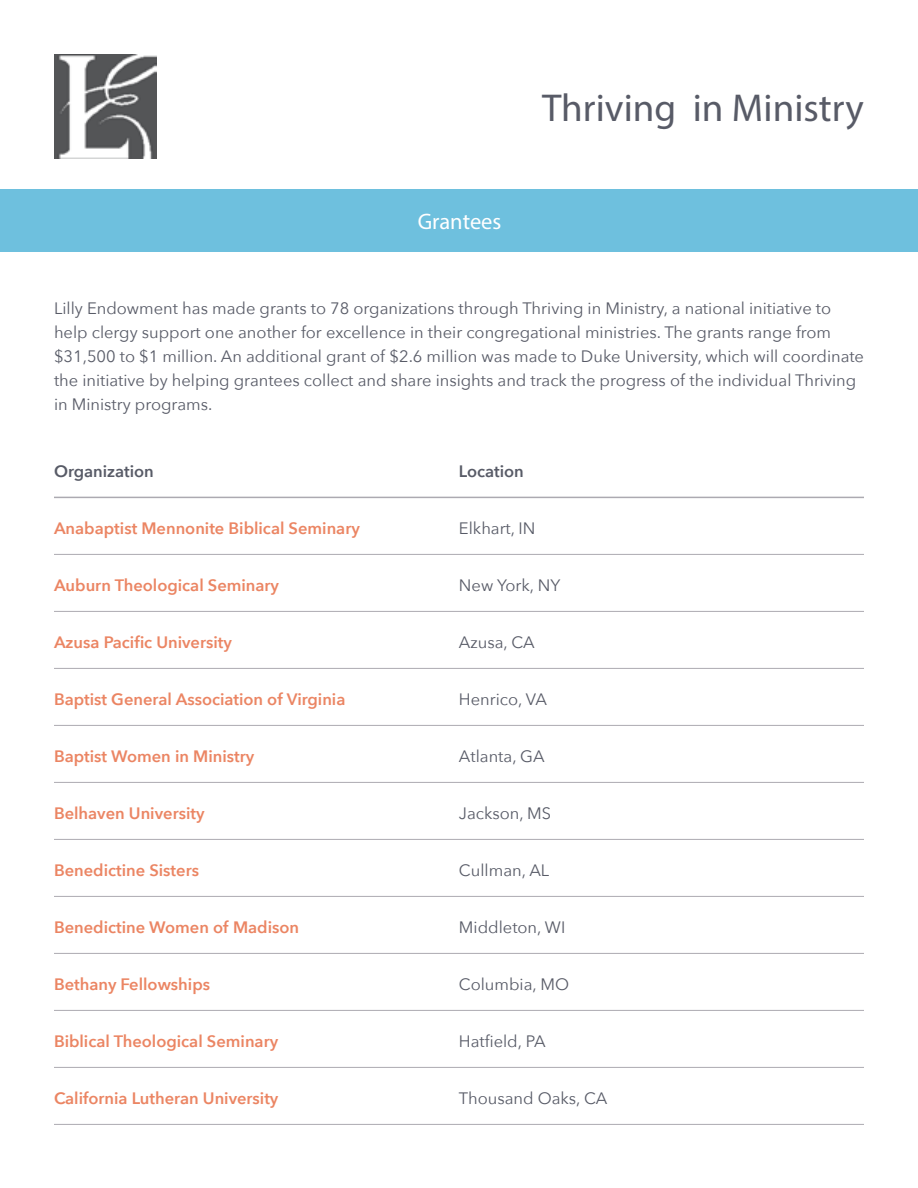
<style>
.page{position:relative;width:918px;height:1188px;background:#fff}
.page>*{position:absolute;margin:0;border:0;box-sizing:border-box;transform-origin:0 0}
.t1{font:39px "Myriad Pro";color:#585b67}
.t2{font:22.5px "Myriad Pro";color:#fff}
.t3{font:16.5px/24px "Avenir Next";color:#585b67}
.t4{font:600 16.5px "Avenir Next";color:#eb8563}
.t5{font:600 16.5px "Avenir Next";color:#585b67}
</style>
<div class="page">
<img style="left:54px;top:54px;width:103px;height:105px">
<div style="left:0;top:189px;width:918px;height:63px;background:#6ec0de"></div>
<hr style="left:54px;top:554px;width:405px;height:1px;background:#acaab1">
<hr style="left:459px;top:554px;width:405px;height:1px;background:#acaab1">
<hr style="left:54px;top:611px;width:405px;height:1px;background:#acaab1">
<hr style="left:459px;top:611px;width:405px;height:1px;background:#acaab1">
<hr style="left:54px;top:668px;width:405px;height:1px;background:#acaab1">
<hr style="left:459px;top:668px;width:405px;height:1px;background:#acaab1">
<hr style="left:54px;top:725px;width:405px;height:1px;background:#acaab1">
<hr style="left:459px;top:725px;width:405px;height:1px;background:#acaab1">
<hr style="left:54px;top:782px;width:405px;height:1px;background:#acaab1">
<hr style="left:459px;top:782px;width:405px;height:1px;background:#acaab1">
<hr style="left:54px;top:839px;width:405px;height:1px;background:#acaab1">
<hr style="left:459px;top:839px;width:405px;height:1px;background:#acaab1">
<hr style="left:54px;top:896px;width:405px;height:1px;background:#acaab1">
<hr style="left:459px;top:896px;width:405px;height:1px;background:#acaab1">
<hr style="left:54px;top:953px;width:405px;height:1px;background:#acaab1">
<hr style="left:459px;top:953px;width:405px;height:1px;background:#acaab1">
<hr style="left:54px;top:1010px;width:405px;height:1px;background:#acaab1">
<hr style="left:459px;top:1010px;width:405px;height:1px;background:#acaab1">
<hr style="left:54px;top:1067px;width:405px;height:1px;background:#acaab1">
<hr style="left:459px;top:1067px;width:405px;height:1px;background:#acaab1">
<hr style="left:54px;top:1124px;width:405px;height:1px;background:#acaab1">
<hr style="left:459px;top:1124px;width:405px;height:1px;background:#acaab1">
<hr style="left:54px;top:497px;width:405px;height:1px;background:#acaab1">
<hr style="left:459px;top:497px;width:405px;height:1px;background:#acaab1">
<h2 class="t2" style="left:418px;top:208px;width:85px">Grantees</h2>
<h1 class="t1" style="left:542px;top:84px;width:323px">Thriving in Ministry</h1>
<p class="t3" style="left:54px;top:295px;width:812px">Lilly Endowment has made grants to 78 organizations through Thriving in Ministry, a national initiative to help clergy support one another for excellence in their congregational ministries. The grants range from $31,500 to $1 million. An additional grant of $2.6 million was made to Duke University, which will coordinate the initiative by helping grantees collect and share insights and track the progress of the individual Thriving in Ministry programs.</p>
<p class="t5" style="left:54px;top:457px;width:101px">Organization</p>
<p class="t5" style="left:459px;top:457px;width:66px">Location</p>
<p class="t4" style="left:54px;top:514px;width:307px">Anabaptist Mennonite Biblical Seminary</p>
<p class="t3" style="left:459px;top:516px;width:78px">Elkhart, IN</p>
<p class="t4" style="left:54px;top:571px;width:227px">Auburn Theological Seminary</p>
<p class="t3" style="left:459px;top:573px;width:103px">New York, NY</p>
<p class="t4" style="left:54px;top:628px;width:179px">Azusa Pacific University</p>
<p class="t3" style="left:459px;top:630px;width:77px">Azusa, CA</p>
<p class="t4" style="left:54px;top:685px;width:293px">Baptist General Association of Virginia</p>
<p class="t3" style="left:459px;top:687px;width:90px">Henrico, VA</p>
<p class="t4" style="left:54px;top:742px;width:202px">Baptist Women in Ministry</p>
<p class="t3" style="left:459px;top:744px;width:87px">Atlanta, GA</p>
<p class="t4" style="left:54px;top:799px;width:152px">Belhaven University</p>
<p class="t3" style="left:459px;top:801px;width:94px">Jackson, MS</p>
<p class="t4" style="left:54px;top:856px;width:147px">Benedictine Sisters</p>
<p class="t3" style="left:459px;top:858px;width:92px">Cullman, AL</p>
<p class="t4" style="left:54px;top:913px;width:247px">Benedictine Women of Madison</p>
<p class="t3" style="left:459px;top:915px;width:108px">Middleton, WI</p>
<p class="t4" style="left:54px;top:970px;width:158px">Bethany Fellowships</p>
<p class="t3" style="left:459px;top:972px;width:112px">Columbia, MO</p>
<p class="t4" style="left:54px;top:1027px;width:226px">Biblical Theological Seminary</p>
<p class="t3" style="left:459px;top:1029px;width:88px">Hatfield, PA</p>
<p class="t4" style="left:54px;top:1084px;width:226px">California Lutheran University</p>
<p class="t3" style="left:459px;top:1086px;width:150px">Thousand Oaks, CA</p>
</div>
